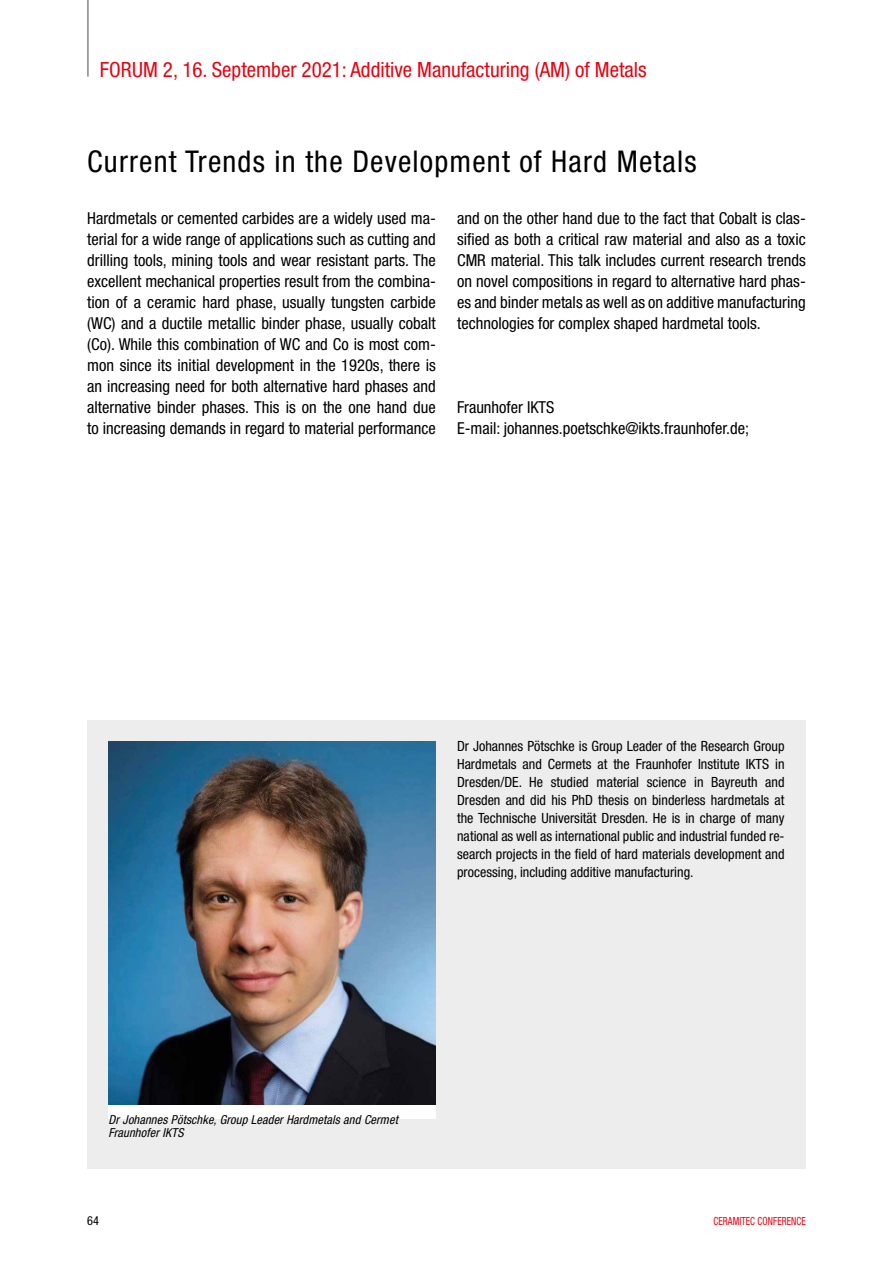
<style>
.page{position:relative;width:893px;height:1263px;background:#fff}
.page>*{position:absolute;margin:0;border:0;box-sizing:border-box;transform-origin:0 0}
.t1{font:condensed 30px "Helvetica Neue";letter-spacing:.04em;color:#000}
.t2{font:condensed 21px "Helvetica Neue";color:#e30613}
.t3{font:condensed 16.5px/21px "Helvetica Neue";color:#000;text-align:justify}
.t4{font:condensed 14.1px/18px "Helvetica Neue";color:#000;text-align:justify}
.t5{font:italic condensed 12.3px/13.5px "Helvetica Neue";letter-spacing:.01em;color:#000}
.t6{font:condensed 12.3px "Helvetica Neue";color:#000}
.t7{font:condensed 11.25px "Helvetica Neue";letter-spacing:.01em;color:#e30613;scale:.83 1}
</style>
<div class="page">
<hr style="left:87px;top:0;width:2px;height:77px;background:#878787">
<div style="left:87px;top:720px;width:719px;height:448px;background:#ededed"></div>
<div style="left:108px;top:741px;width:328px;height:377px;background:#fff"></div>
<img style="left:108px;top:741px;width:328px;height:364px">
<p class="t2" style="left:100px;top:58px;width:548px">FORUM 2, 16. September 2021: Additive Manufacturing (AM) of Metals</p>
<h1 class="t1" style="left:87px;top:144px;width:611px">Current Trends in the Development of Hard Metals</h1>
<p class="t3" style="left:87px;top:207px;width:350px">Hardmetals or cemented carbides are a widely used ma&shy;terial for a wide range of applications such as cutting and drilling tools, mining tools and wear resistant parts. The excellent mechanical properties result from the combina&shy;tion of a ceramic hard phase, usually tungsten carbide (WC) and a ductile metallic binder phase, usually cobalt (Co). While this combination of WC and Co is most com&shy;mon since its initial development in the 1920s, there is an increasing need for both alternative hard phases and alternative binder phases. This is on the one hand due to increasing demands in regard to material performance</p>
<p class="t3" style="left:457px;top:207px;width:350px">and on the other hand due to the fact that Cobalt is clas&shy;sified as both a critical raw material and also as a toxic CMR material. This talk includes current research trends on novel compositions in regard to alternative hard phas&shy;es and binder metals as well as on additive manufacturing technologies for complex shaped hardmetal tools.</p>
<p class="t3" style="left:457px;top:396px;width:293px">Fraunhofer IKTS<br>E-mail: johannes.poetschke@ikts.fraunhofer.de;</p>
<p class="t4" style="left:457px;top:737px;width:329px">Dr Johannes Pötschke is Group Leader of the Research Group Hardmetals and Cermets at the Fraunhofer Institute IKTS in Dresden/DE. He studied material science in Bayreuth and Dresden and did his PhD thesis on binderless hardmetals at the Technische Universität Dresden. He is in charge of many national as well as international public and industrial funded re&shy;search projects in the field of hard materials development and processing, including additive manufacturing.</p>
<p class="t5" style="left:108px;top:1112px;width:291px">Dr Johannes Pötschke, Group Leader Hardmetals and Cermet<br>Fraunhofer IKTS</p>
<p class="t6" style="left:87px;top:1213px;width:14px">64</p>
<p class="t7" style="left:713px;top:1214px;width:113px">CERAMITEC CONFERENCE</p>
</div>
